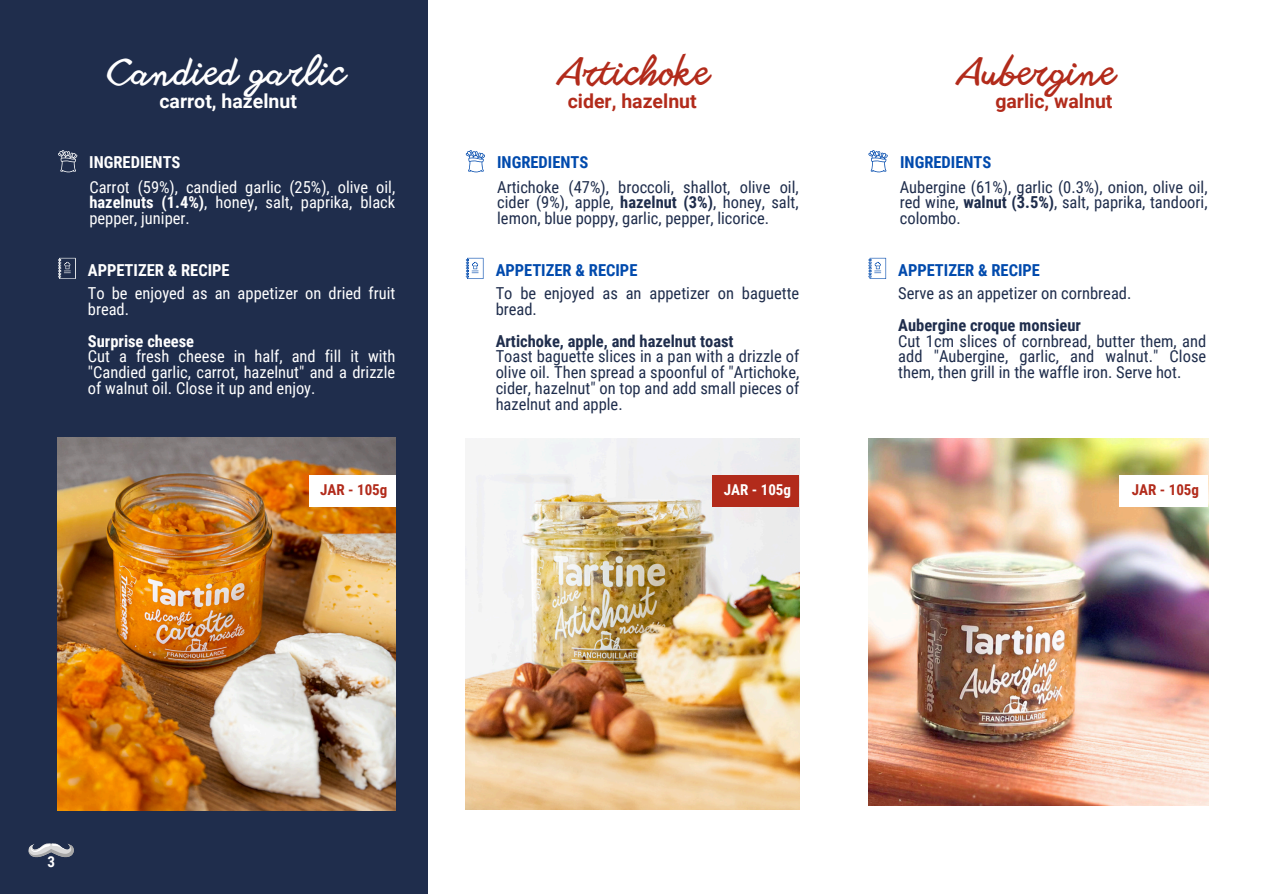
<style>
.page{position:relative;width:1263px;height:894px;background:#fff}
.page>*{position:absolute;margin:0;border:0;box-sizing:border-box;transform-origin:0 0}
.t1{font:300 36px "Another Shabby";color:#b22b1b}
.t2{font:300 36px "Another Shabby";color:#fff}
.t3{font:700 19.5px "Roboto";color:#b22b1b}
.t4{font:700 19.5px "Roboto";color:#fff}
.t5{font:16.5px/15.8px "Roboto Condensed";color:#1f2d4c;text-align:justify}
.t6{font:16.5px/15.8px "Roboto Condensed";color:#fff;text-align:justify}
.t7{font:700 16.5px "Roboto Condensed";color:#1f2d4c}
.t8{font:700 16.5px "Roboto Condensed";color:#004aad}
.t9{font:700 16.5px "Roboto Condensed";color:#fff}
.t10{font:700 15px "Roboto Condensed";color:#b22b1b}
.t11{font:700 15px "Roboto Condensed";color:#fff}
.s1{font-weight:700}
</style>
<div class="page">
<div style="left:0;top:0;width:428px;height:893px;background:#1f2d4c"></div>
<img style="left:58px;top:437px;width:337px;height:372px">
<img style="left:465px;top:438px;width:335px;height:371px">
<img style="left:868px;top:438px;width:340px;height:366px">
<svg style="left:58px;top:258px;width:18px;height:21px"></svg>
<svg style="left:868px;top:258px;width:18px;height:21px"></svg>
<svg style="left:466px;top:258px;width:17px;height:21px"></svg>
<svg style="left:58px;top:150px;width:19px;height:22px"></svg>
<svg style="left:868px;top:150px;width:19px;height:22px"></svg>
<svg style="left:466px;top:150px;width:19px;height:22px"></svg>
<svg style="left:28px;top:843px;width:46px;height:13px"></svg>
<div style="left:309px;top:475px;width:86px;height:31px;background:#fff"></div>
<div style="left:713px;top:475px;width:86px;height:31px;background:#b22b1b"></div>
<div style="left:1119px;top:475px;width:89px;height:31px;background:#fff"></div>
<p class="t2" style="left:107px;top:54px;width:241px">Candied garlic</p>
<p class="t1" style="left:559px;top:54px;width:153px">Artichoke</p>
<p class="t1" style="left:958px;top:54px;width:159px">Aubergine</p>
<p class="t4" style="left:159px;top:90px;width:139px">carrot, hazelnut</p>
<h3 class="t3" style="left:568px;top:90px;width:130px">cider, hazelnut</h3>
<p class="t3" style="left:995px;top:90px;width:119px">garlic, walnut</p>
<p class="t9" style="left:89px;top:152px;width:93px">INGREDIENTS</p>
<p class="t8" style="left:497px;top:152px;width:93px">INGREDIENTS</p>
<h4 class="t8" style="left:900px;top:152px;width:93px">INGREDIENTS</h4>
<p class="t6" style="left:89px;top:179px;width:307px">Carrot (59%), candied garlic (25%), olive oil, <span class="s1">hazelnuts (1.4%)</span>, honey, salt, paprika, black pepper, juniper.</p>
<h3 class="t5" style="left:900px;top:179px;width:309px">Aubergine (61%), garlic (0.3%), onion, olive oil, red wine, <span class="s1">walnut (3.5%)</span>, salt, paprika, tandoori, colombo.</h3>
<p class="t5" style="left:497px;top:179px;width:303px">Artichoke (47%), broccoli, shallot, olive oil, cider (9%), apple, <span class="s1">hazelnut (3%)</span>, honey, salt, lemon, blue poppy, garlic, pepper, licorice.</p>
<p class="t9" style="left:88px;top:260px;width:143px">APPETIZER &amp; RECIPE</p>
<h2 class="t8" style="left:496px;top:260px;width:143px">APPETIZER &amp; RECIPE</h2>
<h1 class="t8" style="left:898px;top:260px;width:143px">APPETIZER &amp; RECIPE</h1>
<p class="t6" style="left:88px;top:285px;width:309px">To be enjoyed as an appetizer on dried fruit bread.</p>
<h3 class="t9" style="left:88px;top:331px;width:108px">Surprise cheese</h3>
<p class="t6" style="left:88px;top:348px;width:309px">Cut a fresh cheese in half, and fill it with "Candied garlic, carrot, hazelnut" and a drizzle of walnut oil. Close it up and enjoy.</p>
<h4 class="t5" style="left:496px;top:285px;width:305px">To be enjoyed as an appetizer on baguette bread.</h4>
<h1 class="t7" style="left:496px;top:331px;width:239px">Artichoke, apple, and hazelnut toast</h1>
<h2 class="t5" style="left:496px;top:348px;width:305px">Toast baguette slices in a pan with a drizzle of olive oil. Then spread a spoonful of "Artichoke, cider, hazelnut" on top and add small pieces of hazelnut and apple.</h2>
<p class="t5" style="left:898px;top:285px;width:235px">Serve as an appetizer on cornbread.</p>
<p class="t7" style="left:898px;top:315px;width:184px">Aubergine croque monsieur</p>
<p class="t5" style="left:898px;top:333px;width:309px">Cut 1cm slices of cornbread, butter them, and add "Aubergine, garlic, and walnut." Close them, then grill in the waffle iron. Serve hot.</p>
<p class="t10" style="left:320px;top:480px;width:69px">JAR - 105g</p>
<p class="t11" style="left:724px;top:480px;width:69px">JAR - 105g</p>
<h3 class="t10" style="left:1132px;top:480px;width:69px">JAR - 105g</h3>
<h3 class="t11" style="left:47px;top:852px;width:9px">3</h3>
</div>
